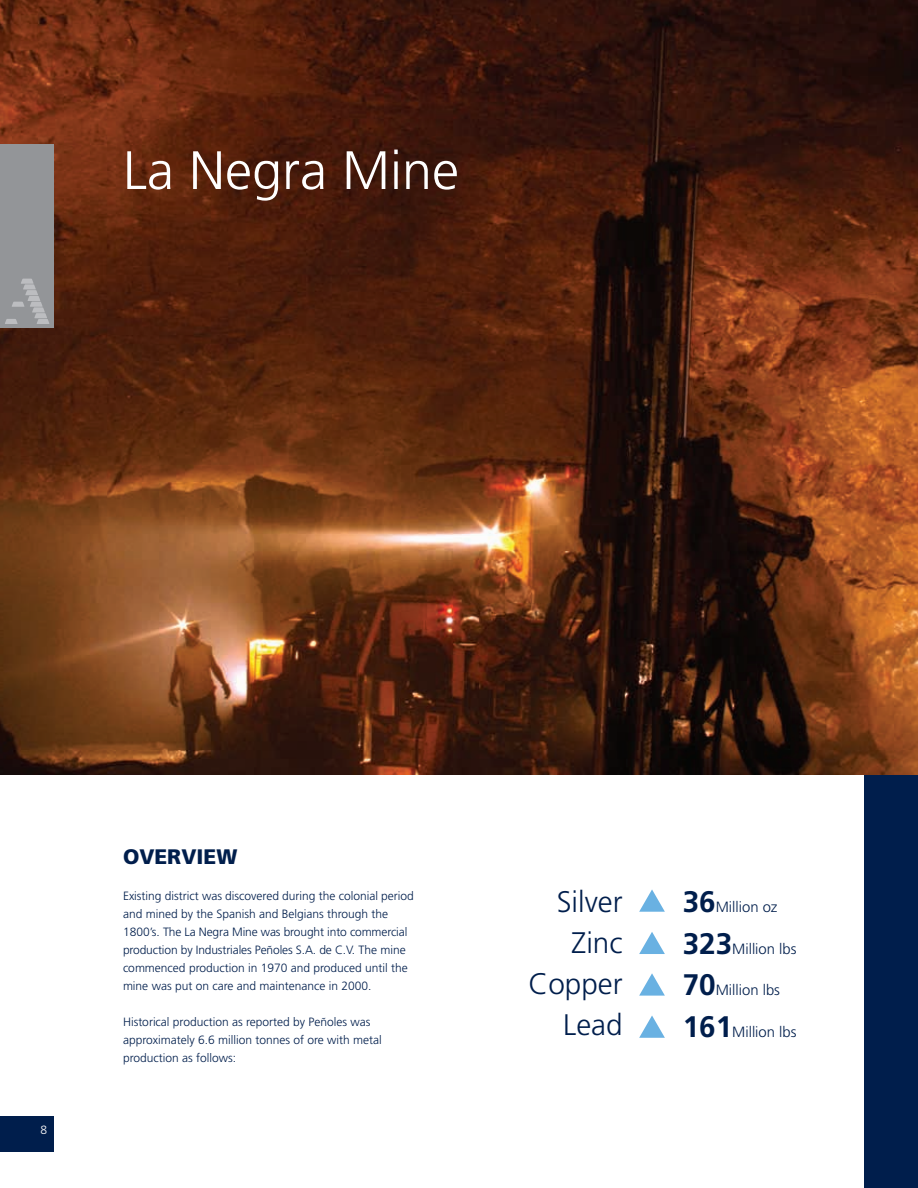
<style>
.page{position:relative;width:918px;height:1188px;background:#fff}
.page>*{position:absolute;margin:0;border:0;box-sizing:border-box;transform-origin:0 0}
.t1{font:300 54px "Frutiger";color:#fff}
.t2{font:300 29.7px/41.2px "Frutiger";color:#001e4c;text-align:right}
.t3{font:900 21px "Frutiger";color:#001e4c}
.t4{font:300 14.85px "Frutiger";color:#001e4c}
.t5{font:300 12px/18px "Frutiger";color:#001e4c}
.t6{font:300 12px "Frutiger";color:#fff}
.s1{font-weight:700;font-size:29.7px}
</style>
<div class="page">
<div style="left:864px;top:0;width:54px;height:1188px;background:#001e4c"></div>
<img style="left:0;top:0;width:918px;height:774px">
<div style="left:0;top:144px;width:54px;height:184px;background:#939598"></div>
<svg style="left:5px;top:279px;width:45px;height:45px"></svg>
<svg style="left:639px;top:889px;width:26px;height:23px"></svg>
<svg style="left:639px;top:932px;width:26px;height:22px"></svg>
<svg style="left:639px;top:973px;width:26px;height:23px"></svg>
<svg style="left:639px;top:1016px;width:26px;height:22px"></svg>
<div style="left:0;top:1116px;width:54px;height:35px;background:#001e4c"></div>
<h1 class="t1" style="left:123px;top:140px;width:338px">La Negra Mine</h1>
<p class="t6" style="left:41px;top:1123px;width:8px">8</p>
<h3 class="t3" style="left:123px;top:844px;width:116px">OVERVIEW</h3>
<p class="t5" style="left:123px;top:887px;width:292px">Existing district was discovered during the colonial period and mined by the Spanish and Belgians through the 1800’s. The La Negra Mine was brought into commercial production by Industriales Peñoles S.A. de C.V. The mine commenced production in 1970 and produced until the mine was put on care and maintenance in 2000.</p>
<p class="t5" style="left:123px;top:1013px;width:260px">Historical production as reported by Peñoles was approximately 6.6 million tonnes of ore with metal production as follows:</p>
<h2 class="t2" style="left:529px;top:881px;width:96px">Silver<br>Zinc<br>Copper<br>Lead</h2>
<p class="t4" style="left:683px;top:898px;width:96px"><span class="s1">36</span>Million oz</p>
<p class="t4" style="left:683px;top:940px;width:115px"><span class="s1">323</span>Million lbs</p>
<p class="t4" style="left:683px;top:982px;width:99px"><span class="s1">70</span>Million lbs</p>
<p class="t4" style="left:683px;top:1024px;width:115px"><span class="s1">161</span>Million lbs</p>
</div>
